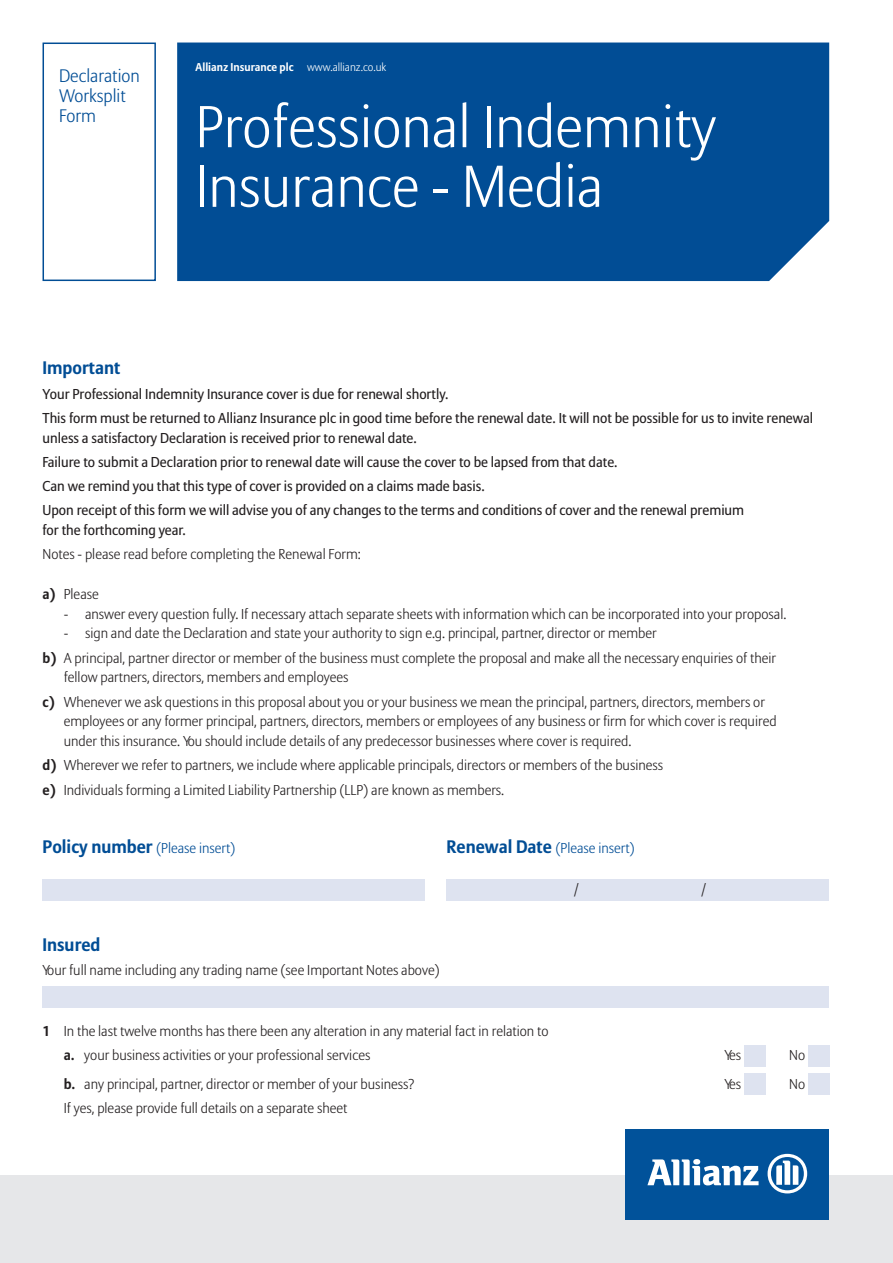
<style>
.page{position:relative;width:893px;height:1263px;background:#fff}
.page>*{position:absolute;margin:0;border:0;box-sizing:border-box;transform-origin:0 0}
.t1{font:300 58.5px/59.7px "Allianz Sans";color:#fff}
.t2{font:300 18px/19.8px "Allianz Sans";color:#014d95}
.t3{font:700 18px "Allianz Sans";color:#014d95}
.t4{font:300 14.25px/24.2px "Allianz Sans";color:#231f20}
.t5{font:14.25px/24.2px "Allianz Sans";color:#231f20}
.t6{font:300 14.25px "Allianz Sans";color:#014d95}
.t7{font:700 11.25px "Allianz Sans";color:#fff}
.s1{font-weight:300}
.s2{font-weight:700}
.s3{font-weight:700;font-size:18px}
</style>
<div class="page">
<div style="left:177px;top:43px;width:652px;height:238px;background:#014d95"></div>
<div style="left:43px;top:43px;width:113px;height:238px;border:2px solid #014d95"></div>
<div style="left:43px;top:879px;width:382px;height:22px;background:#dee3f0"></div>
<div style="left:446px;top:879px;width:383px;height:22px;background:#dee3f0"></div>
<div style="left:808px;top:1073px;width:21px;height:22px;background:#dee3f0"></div>
<div style="left:744px;top:1073px;width:21px;height:22px;background:#dee3f0"></div>
<div style="left:808px;top:1045px;width:21px;height:21px;background:#dee3f0"></div>
<div style="left:744px;top:1045px;width:21px;height:21px;background:#dee3f0"></div>
<div style="left:43px;top:986px;width:786px;height:22px;background:#dee3f0"></div>
<div style="left:0;top:1175px;width:893px;height:88px;background:#e6e7e9"></div>
<div style="left:625px;top:1129px;width:204px;height:91px;background:#01529a"></div>
<svg style="left:647px;top:1159px;width:112px;height:26px"></svg>
<svg style="left:768px;top:1154px;width:39px;height:39px"></svg>
<p class="t2" style="left:59px;top:68px;width:82px">Declaration<br>Worksplit<br>Form</p>
<p class="t7" style="left:196px;top:63px;width:192px">Allianz Insurance plc <span class="s1">www.allianz.co.uk</span></p>
<h1 class="t1" style="left:196px;top:102px;width:522px">Professional Indemnity<br>Insurance - Media</h1>
<p class="t3" style="left:43px;top:361px;width:79px">Important</p>
<p class="t5" style="left:43px;top:383px;width:772px">Your Professional Indemnity Insurance cover is due for renewal shortly.<br>This form must be returned to Allianz Insurance plc in good time before the renewal date. It will not be possible for us to invite renewal</p>
<p class="t5" style="left:43px;top:427px;width:703px">unless a satisfactory Declaration is received prior to renewal date.<br>Failure to submit a Declaration prior to renewal date will cause the cover to be lapsed from that date.<br>Can we remind you that this type of cover is provided on a claims made basis.<br>Upon receipt of this form we will advise you of any changes to the terms and conditions of cover and the renewal premium</p>
<p class="t5" style="left:43px;top:519px;width:145px">for the forthcoming year.</p>
<p class="t4" style="left:43px;top:543px;width:320px">Notes - please read before completing the Renewal Form:</p>
<p class="t4" style="left:43px;top:583px;width:58px"><span class="s2">a)</span> Please</p>
<p class="t4" style="left:64px;top:603px;width:724px">- answer every question fully. If necessary attach separate sheets with information which can be incorporated into your proposal.</p>
<p class="t4" style="left:43px;top:623px;width:735px;text-indent:21px">- sign and date the Declaration and state your authority to sign e.g. principal, partner, director or member<br><span class="s2">b)</span> A principal, partner director or member of the business must complete the proposal and make all the necessary enquiries of their</p>
<p class="t4" style="left:43px;top:667px;width:724px;text-indent:21px">fellow partners, directors, members and employees<br><span class="s2">c)</span> Whenever we ask questions in this proposal about you or your business we mean the principal, partners, directors, members or</p>
<p class="t4" style="left:64px;top:713px;width:714px;line-height:20px">employees or any former principal, partners, directors, members or employees of any business or firm for which cover is required under this insurance. You should include details of any predecessor businesses where cover is required.</p>
<p class="t4" style="left:43px;top:755px;width:622px"><span class="s2">d)</span> Wherever we refer to partners, we include where applicable principals, directors or members of the business <span class="s2">e)</span> Individuals forming a Limited Liability Partnership (LLP) are known as members.</p>
<p class="t6" style="left:43px;top:842px;width:194px"><span class="s3">Policy number</span> (Please insert)</p>
<p class="t6" style="left:446px;top:842px;width:190px"><span class="s3">Renewal Date</span> (Please insert)</p>
<p class="t4" style="left:574px;top:878px;width:6px">/</p>
<p class="t4" style="left:702px;top:878px;width:6px">/</p>
<p class="t3" style="left:43px;top:937px;width:59px">Insured</p>
<p class="t4" style="left:43px;top:959px;width:399px">Your full name including any trading name (see Important Notes above)</p>
<p class="t4" style="left:64px;top:1020px;width:486px;text-indent:-21px"><span class="s2">1</span> In the last twelve months has there been any alteration in any material fact in relation to <span class="s2">a.</span> your business activities or your professional services</p>
<p class="t4" style="left:724px;top:1045px;width:18px">Yes</p>
<p class="t4" style="left:789px;top:1045px;width:17px">No</p>
<p class="t4" style="left:64px;top:1073px;width:352px"><span class="s2">b.</span> any principal, partner, director or member of your business?</p>
<p class="t4" style="left:724px;top:1073px;width:18px">Yes</p>
<p class="t4" style="left:789px;top:1073px;width:17px">No</p>
<p class="t4" style="left:64px;top:1097px;width:285px">If yes, please provide full details on a separate sheet</p>
</div>
